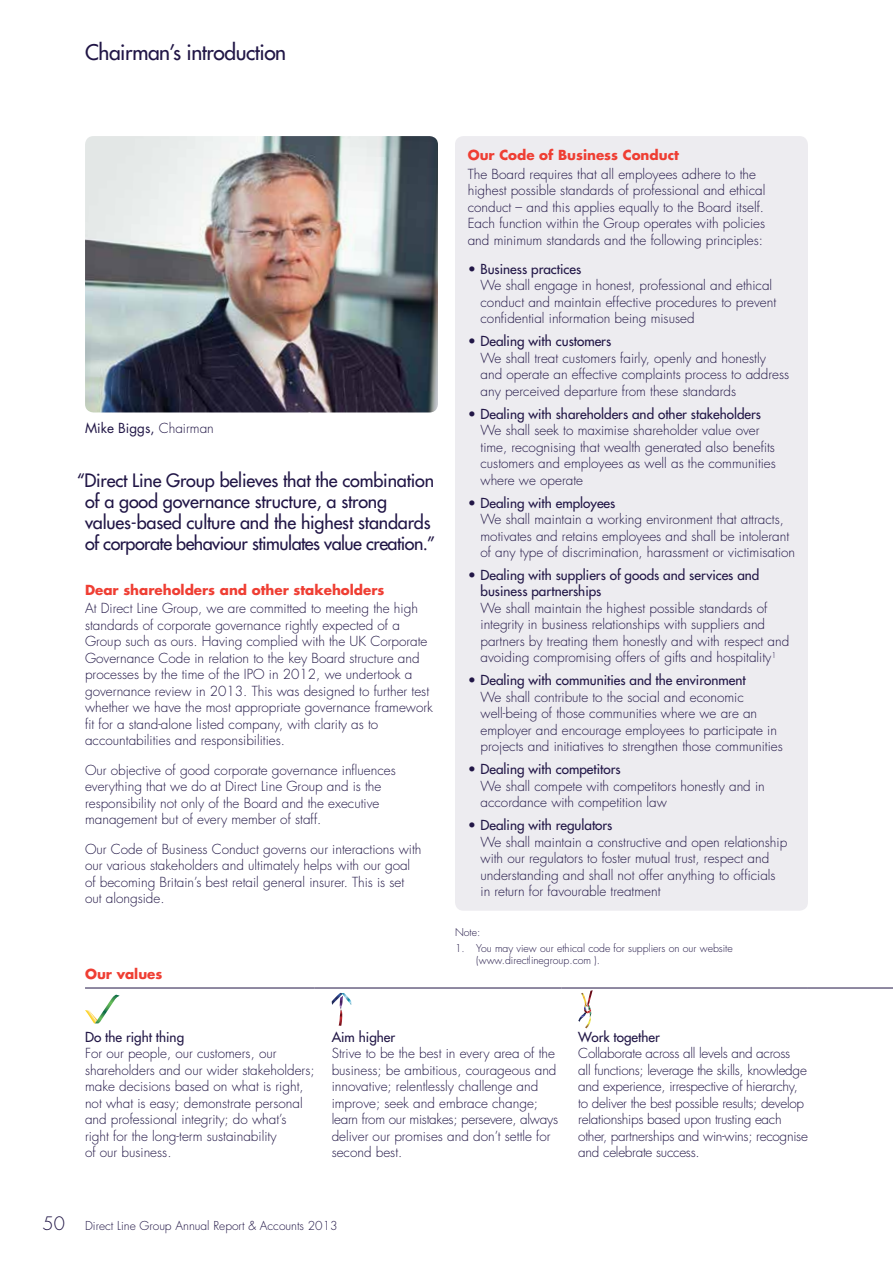
<style>
.page{position:relative;width:893px;height:1263px;background:#fff}
.page>*{position:absolute;margin:0;border:0;box-sizing:border-box;transform-origin:0 0}
.t1{font:500 21px "Futura Std";letter-spacing:-.02em;color:#211646}
.t2{font:500 18px/21px "Futura Std";letter-spacing:-.01em;color:#211646}
.t3{font:300 13.5px/16.5px "Futura Std";color:#211646}
.t4{font:300 13.5px/16.5px "Futura Std";letter-spacing:-.02em;color:#211646}
.t5{font:500 13.5px/16.5px "Futura Std";color:#211646}
.t6{font:700 13.5px "Futura Std";color:#ef3e33}
.t7{font:13.5px "Futura Std";color:#211646}
.t8{font:300 12px "Futura Std";color:#211646}
.t9{font:300 10.5px/12px "Futura Std";color:#211646}
.s1{font-weight:300}
.s2{font-weight:500}
.s3{font-size:18px}
</style>
<div class="page">
<div style="left:455px;top:136px;width:353px;height:775px;background:#edecf0;border-radius:9px"></div>
<hr style="left:85px;top:988px;width:230px;height:1px;background:#211646">
<hr style="left:315px;top:988px;width:246px;height:1px;background:#211646">
<hr style="left:561px;top:988px;width:247px;height:1px;background:#211646">
<hr style="left:808px;top:988px;width:85px;height:1px;background:#211646">
<svg style="left:85px;top:995px;width:35px;height:29px"></svg>
<svg style="left:332px;top:993px;width:19px;height:33px"></svg>
<svg style="left:578px;top:990px;width:15px;height:38px"></svg>
<img style="left:85px;top:136px;width:353px;height:276px">
<h1 class="t1" style="left:85px;top:39px;width:203px">Chairman’s introduction</h1>
<p class="t7" style="left:85px;top:419px;width:130px">Mike Biggs, <span class="s1">Chairman</span></p>
<h2 class="t2" style="left:85px;top:470px;width:352px;text-indent:-8px">“Direct Line Group believes that the combination of a good governance structure, a strong values-based culture and the highest standards of corporate behaviour stimulates value creation.”</h2>
<p class="t6" style="left:85px;top:581px;width:301px">Dear shareholders and other stakeholders</p>
<p class="t3" style="left:85px;top:601px;width:349px">At Direct Line Group, we are committed to meeting the high standards of corporate governance rightly expected of a Group such as ours. Having complied with the UK Corporate Governance Code in relation to the key Board structure and processes by the time of the IPO in 2012, we undertook a governance review in 2013. This was designed to further test whether we have the most appropriate governance framework fit for a stand-alone listed company, with clarity as to accountabilities and responsibilities.</p>
<p class="t3" style="left:85px;top:762px;width:312px">Our objective of good corporate governance influences everything that we do at Direct Line Group and is the responsibility not only of the Board and the executive management but of every member of staff.</p>
<p class="t3" style="left:85px;top:841px;width:338px">Our Code of Business Conduct governs our interactions with our various stakeholders and ultimately helps with our goal of becoming Britain’s best retail general insurer. This is set out alongside.</p>
<p class="t6" style="left:85px;top:965px;width:79px">Our values</p>
<p class="t6" style="left:468px;top:146px;width:213px">Our Code of Business Conduct</p>
<p class="t3" style="left:468px;top:166px;width:299px">The Board requires that all employees adhere to the highest possible standards of professional and ethical conduct – and this applies equally to the Board itself.<br>Each function within the Group operates with policies and minimum standards and the following principles:</p>
<p class="t3" style="left:480px;top:261px;width:297px;text-indent:-13px">• <span class="s2">Business practices<br></span>We shall engage in honest, professional and ethical conduct and maintain effective procedures to prevent confidential information being misused</p>
<p class="t3" style="left:480px;top:333px;width:310px;text-indent:-13px">• <span class="s2">Dealing with customers<br></span>We shall treat customers fairly, openly and honestly and operate an effective complaints process to address any perceived departure from these standards</p>
<p class="t3" style="left:480px;top:406px;width:297px;text-indent:-13px">• <span class="s2">Dealing with shareholders and other stakeholders </span>We shall seek to maximise shareholder value over time, recognising that wealth generated also benefits customers and employees as well as the communities where we operate</p>
<p class="t3" style="left:480px;top:495px;width:316px;text-indent:-13px">• <span class="s2">Dealing with employees<br></span>We shall maintain a working environment that attracts, motivates and retains employees and shall be intolerant of any type of discrimination, harassment or victimisation</p>
<p class="t5" style="left:480px;top:567px;width:280px;text-indent:-13px"><span class="s1">•</span> Dealing with suppliers of goods and services and business partnerships</p>
<p class="t3" style="left:480px;top:600px;width:310px">We shall maintain the highest possible standards of integrity in business relationships with suppliers and partners by treating them honestly and with respect and avoiding compromising offers of gifts and hospitality<sup>1</sup></p>
<p class="t3" style="left:480px;top:672px;width:304px;text-indent:-13px">• <span class="s2">Dealing with communities and the environment<br></span>We shall contribute to the social and economic well-being of those communities where we are an employer and encourage employees to participate in projects and initiatives to strengthen those communities</p>
<p class="t3" style="left:480px;top:761px;width:286px;text-indent:-13px">• <span class="s2">Dealing with competitors<br></span>We shall compete with competitors honestly and in accordance with competition law</p>
<p class="t3" style="left:480px;top:817px;width:308px;text-indent:-13px">• <span class="s2">Dealing with regulators<br></span>We shall maintain a constructive and open relationship with our regulators to foster mutual trust, respect and understanding and shall not offer anything to officials in return for favourable treatment</p>
<p class="t9" style="left:455px;top:926px;width:27px">Note:</p>
<p class="t9" style="left:476px;top:942px;width:258px;text-indent:-21px">1. You may view our ethical code for suppliers on our website (www.directlinegroup.com ).</p>
<p class="t5" style="left:85px;top:1028px;width:101px">Do the right thing</p>
<p class="t3" style="left:85px;top:1045px;width:231px">For our people, our customers, our shareholders and our wider stakeholders; make decisions based on what is right, not what is easy; demonstrate personal and professional integrity; do what’s<br>right for the long-term sustainability<br>of our business.</p>
<p class="t5" style="left:332px;top:1028px;width:65px">Aim higher</p>
<p class="t3" style="left:332px;top:1045px;width:228px">Strive to be the best in every area of the business; be ambitious, courageous and innovative; relentlessly challenge and improve; seek and embrace change; learn from our mistakes; persevere, always deliver our promises and don’t settle for second best.</p>
<p class="t5" style="left:578px;top:1028px;width:83px">Work together</p>
<p class="t4" style="left:578px;top:1045px;width:231px">Collaborate across all levels and across<br>all functions; leverage the skills, knowledge and experience, irrespective of hierarchy, to deliver the best possible results; develop relationships based upon trusting each other, partnerships and win-wins; recognise and celebrate success.</p>
<p class="t8" style="left:43px;top:1218px;width:297px"><span class="s3">50</span> Direct Line Group Annual Report &amp; Accounts 2013</p>
</div>
